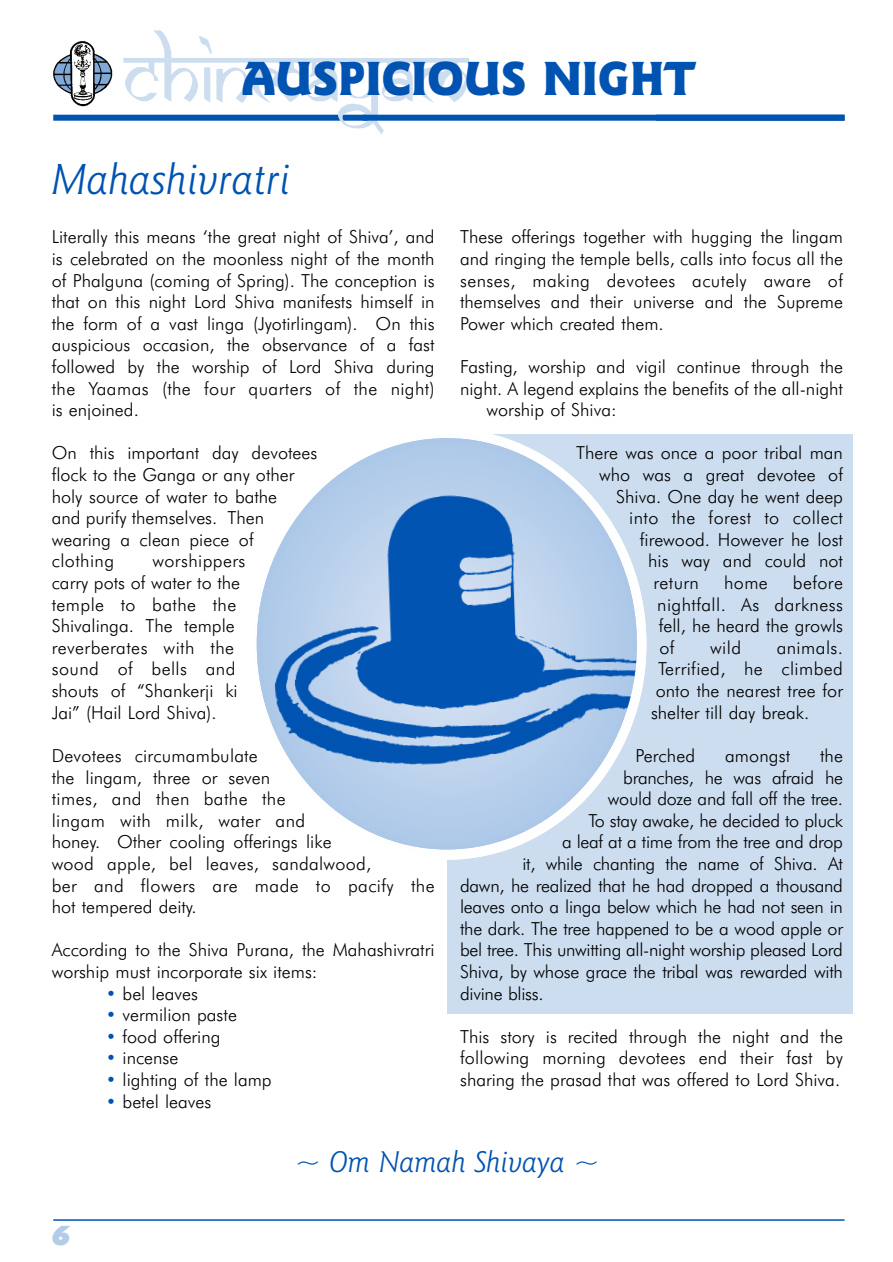
<style>
.page{position:relative;width:893px;height:1262px;background:#fff}
.page>*{position:absolute;margin:0;border:0;box-sizing:border-box;transform-origin:0 0}
.t1{font:900 48px "Goudy Sans IT Cby BT";letter-spacing:-.005em;color:#0053b1;scale:.95 1}
.t2{font:italic 300 43.5px "Goudy Sans IT Cby BT";color:#0053b1}
.t3{font:italic 300 30px "Goudy Sans IT Cby BT";color:#0053b1}
.t4{font:italic 900 27px "Futura BT";color:#b3cce8}
.t5{font:300 18px/21.6px "Futura BT";color:#000;text-align:justify}
.t6{font:300 18px "Futura BT";letter-spacing:-.02em;color:#000}
.t7{font:300 18px "Futura BT";letter-spacing:.025em;color:#000}
.t8{font:300 18px "Futura BT";letter-spacing:.02em;color:#000}
.s1{color:#0053b1}
</style>
<div class="page">
<div style="left:447px;top:434px;width:406px;height:579px;background:#ccddef"></div>
<div style="left:248px;top:429px;width:398px;height:430px;background:#fefeff;border-radius:50%"></div>
<div style="left:53px;top:115px;width:318px;height:6px;background:#0053b1"></div>
<img style="left:123px;top:31px;width:347px;height:103px">
<img style="left:53px;top:41px;width:60px;height:66px">
<hr style="left:53px;top:1219px;width:791px;height:1px;background:#0053b1">
<div style="left:363px;top:115px;width:481px;height:6px;background:#0053b1"></div>
<div style="left:257px;top:438px;width:380px;height:411px;background:#b0cbe9;border-radius:50%"></div>
<img style="left:257px;top:456px;width:380px;height:332px">
<h1 class="t1" style="left:241px;top:61px;width:479px">AUSPICIOUS NIGHT</h1>
<h2 class="t2" style="left:52px;top:163px;width:240px">Mahashivratri</h2>
<p class="t5" style="left:52px;top:228px;width:384px">Literally this means ‘the great night of Shiva’, and is celebrated on the moonless night of the month of Phalguna (coming of Spring). The conception is that on this night Lord Shiva manifests himself in the form of a vast linga (Jyotirlingam). On this auspicious occasion, the observance of a fast followed by the worship of Lord Shiva during the Yaamas (the four quarters of the night) is enjoined.</p>
<p class="t5" style="left:52px;top:444px;width:267px;text-align:left">On this important day devotees flock to the Ganga or any other holy source of water to bathe<br>and purify themselves. Then wearing a clean piece of clothing</p>
<p class="t5" style="left:52px;top:552px;width:195px;text-align:left;text-indent:101px">worshippers carry pots of water to the temple to bathe the<br>Shivalinga. The temple reverberates with the sound of bells and shouts of “Shankerji ki<br>Jai” (Hail Lord Shiva).</p>
<p class="t5" style="left:52px;top:747px;width:384px;text-align:left">Devotees circumambulate<br>the lingam, three or seven<br>times, and then bathe the<br>lingam with milk, water and<br>honey. Other cooling offerings like<br>wood apple, bel leaves, sandalwood,<br>ber and flowers are made to pacify the hot tempered deity.</p>
<p class="t5" style="left:52px;top:941px;width:384px">According to the Shiva Purana, the Mahashivratri worship must incorporate six items:</p>
<p class="t5" style="left:106px;top:984px;width:94px"><span class="s1">•</span> bel leaves</p>
<p class="t5" style="left:106px;top:1006px;width:133px"><span class="s1">•</span> vermilion paste</p>
<p class="t5" style="left:106px;top:1027px;width:116px"><span class="s1">•</span> food offering</p>
<p class="t5" style="left:106px;top:1049px;width:74px"><span class="s1">•</span> incense</p>
<p class="t5" style="left:106px;top:1071px;width:167px"><span class="s1">•</span> lighting of the lamp</p>
<p class="t5" style="left:106px;top:1092px;width:107px"><span class="s1">•</span> betel leaves</p>
<p class="t5" style="left:460px;top:228px;width:384px">These offerings together with hugging the lingam and ringing the temple bells, calls into focus all the senses, making devotees acutely aware of themselves and their universe and the Supreme Power which created them.</p>
<p class="t5" style="left:460px;top:358px;width:384px">Fasting, worship and vigil continue through the</p>
<p class="t5" style="left:460px;top:379px;width:384px">night. A legend explains the benefits of the all-night</p>
<p class="t5" style="left:486px;top:401px;width:132px">worship of Shiva:</p>
<p class="t5" style="left:576px;top:444px;width:268px">There was once a poor tribal man</p>
<p class="t5" style="left:599px;top:466px;width:245px">who was a great devotee of</p>
<p class="t5" style="left:616px;top:487px;width:228px">Shiva. One day he went deep</p>
<p class="t8" style="left:629px;top:511px;width:215px">into the forest to collect</p>
<p class="t5" style="left:640px;top:531px;width:205px">firewood. However he lost</p>
<p class="t5" style="left:648px;top:552px;width:196px">his way and could not</p>
<p class="t5" style="left:653px;top:574px;width:47px">return</p>
<p class="t5" style="left:724px;top:574px;width:45px">home</p>
<p class="t5" style="left:657px;top:574px;width:187px;text-indent:136px">before nightfall. As darkness fell, he heard the growls of</p>
<p class="t5" style="left:710px;top:639px;width:32px">wild</p>
<p class="t7" style="left:776px;top:641px;width:68px">animals.</p>
<p class="t7" style="left:658px;top:662px;width:186px">Terrified, he climbed</p>
<p class="t5" style="left:655px;top:682px;width:189px">onto the nearest tree for</p>
<p class="t5" style="left:651px;top:703px;width:160px">shelter till day break.</p>
<p class="t5" style="left:635px;top:747px;width:61px">Perched</p>
<p class="t5" style="left:725px;top:747px;width:67px">amongst</p>
<p class="t5" style="left:820px;top:747px;width:24px">the</p>
<p class="t6" style="left:623px;top:770px;width:221px">branches, he was afraid he</p>
<p class="t6" style="left:608px;top:792px;width:236px">would doze and fall off the tree.</p>
<p class="t6" style="left:588px;top:814px;width:256px">To stay awake, he decided to pluck</p>
<p class="t6" style="left:562px;top:835px;width:282px">a leaf at a time from the tree and drop</p>
<p class="t6" style="left:522px;top:857px;width:322px">it, while chanting the name of Shiva. At</p>
<p class="t6" style="left:460px;top:878px;width:384px">dawn, he realized that he had dropped a thousand</p>
<p class="t6" style="left:460px;top:900px;width:384px">leaves onto a linga below which he had not seen in</p>
<p class="t6" style="left:460px;top:922px;width:384px">the dark. The tree happened to be a wood apple or</p>
<p class="t6" style="left:460px;top:943px;width:384px">bel tree. This unwitting all-night worship pleased Lord</p>
<p class="t6" style="left:460px;top:965px;width:384px">Shiva, by whose grace the tribal was rewarded with</p>
<p class="t5" style="left:460px;top:984px;width:85px">divine bliss.</p>
<p class="t5" style="left:460px;top:1027px;width:384px">This story is recited through the night and the following morning devotees end their fast by sharing the prasad that was offered to Lord Shiva.</p>
<h3 class="t4" style="left:52px;top:1226px;width:20px">6</h3>
<h3 class="t3" style="left:295px;top:1151px;width:305px">~ Om Namah Shivaya ~</h3>
</div>
